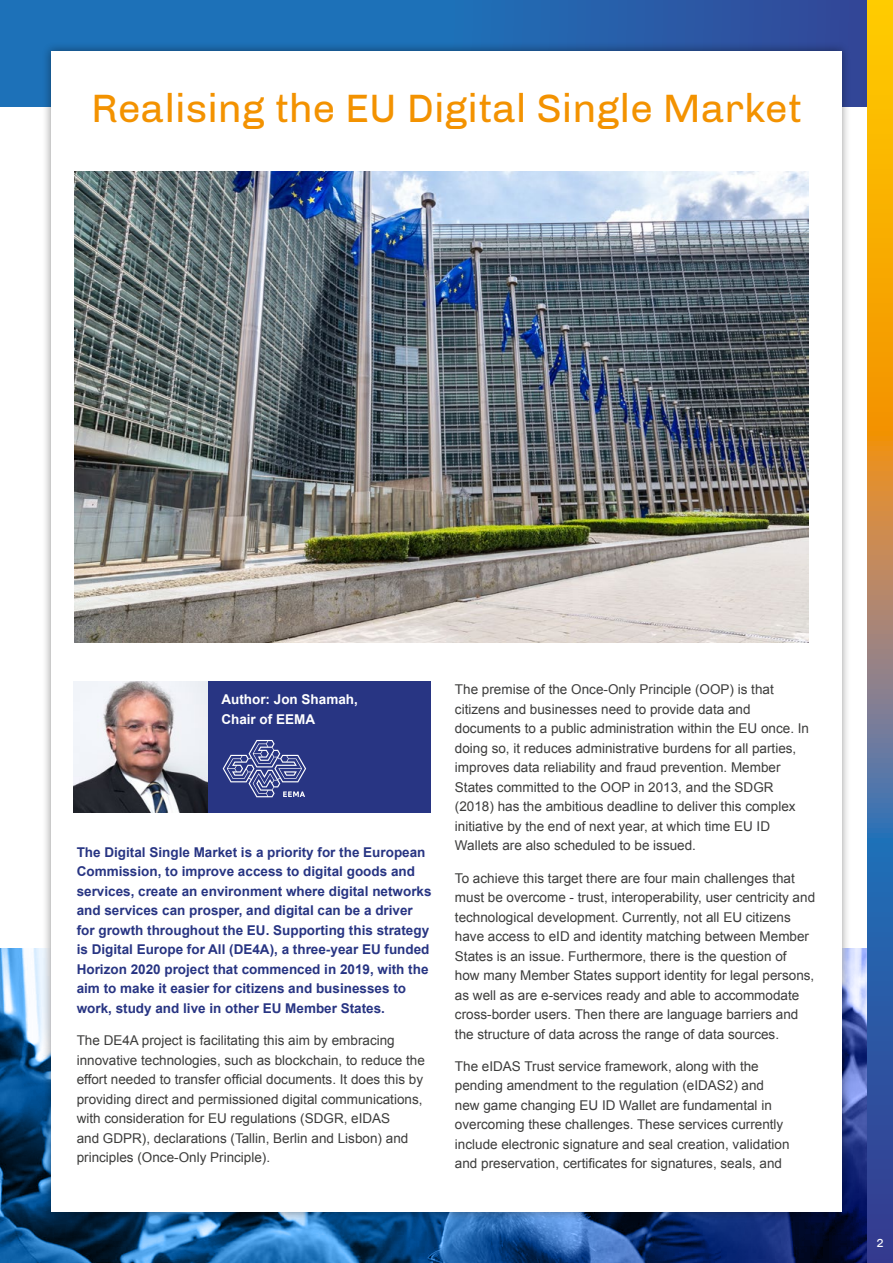
<style>
.page{position:relative;width:893px;height:1263px;background:#fff}
.page>*{position:absolute;margin:0;border:0;box-sizing:border-box;transform-origin:0 0}
.t1{font:40.5px "Chivo";color:#f39200}
.t2{font:13.5px/19.5px "Arial";color:#3c3c3b}
.t3{font:700 13.5px/19.5px "Arial";color:#283583}
.t4{font:700 13.5px/19.5px "Arial";color:#fff}
.t5{font:12px "Chivo";color:#fff}
</style>
<div class="page">
<img style="left:0;top:948px;width:867px;height:315px">
<div style="left:0;top:0;width:893px;height:106px;background:linear-gradient(to right,#177cc0,#2f509e)"></div>
<div style="left:42px;top:42px;width:809px;height:1179px;background:#000;opacity:.4"></div>
<div style="left:51px;top:51px;width:791px;height:1161px;background:#fff"></div>
<svg style="left:867px;top:0;width:26px;height:1263px;background:#96825b"></svg>
<img style="left:74px;top:171px;width:735px;height:471px">
<img style="left:74px;top:682px;width:135px;height:131px">
<div style="left:209px;top:682px;width:222px;height:131px;background:#283583"></div>
<svg style="left:223px;top:740px;width:83px;height:57px"></svg>
<h1 class="t1" style="left:91px;top:84px;width:712px">Realising the EU Digital Single Market</h1>
<p class="t4" style="left:221px;top:690px;width:138px">Author: Jon Shamah,<br>Chair of EEMA</p>
<p class="t3" style="left:77px;top:843px;width:356px">The Digital Single Market is a priority for the European Commission, to improve access to digital goods and services, create an environment where digital networks and services can prosper, and digital can be a driver for growth throughout the EU. Supporting this strategy is Digital Europe for All (DE4A), a three-year EU funded Horizon 2020 project that commenced in 2019, with the aim to make it easier for citizens and businesses to work, study and live in other EU Member States.</p>
<p class="t2" style="left:77px;top:1031px;width:350px">The DE4A project is facilitating this aim by embracing innovative technologies, such as blockchain, to reduce the effort needed to transfer official documents. It does this by providing direct and permissioned digital communications, with consideration for EU regulations (SDGR, eIDAS<br>and GDPR), declarations (Tallin, Berlin and Lisbon) and principles (Once-Only Principle).</p>
<p class="t2" style="left:455px;top:680px;width:356px">The premise of the Once-Only Principle (OOP) is that citizens and businesses need to provide data and documents to a public administration within the EU once. In doing so, it reduces administrative burdens for all parties, improves data reliability and fraud prevention. Member States committed to the OOP in 2013, and the SDGR (2018) has the ambitious deadline to deliver this complex initiative by the end of next year, at which time EU ID Wallets are also scheduled to be issued.</p>
<p class="t2" style="left:455px;top:868px;width:362px">To achieve this target there are four main challenges that must be overcome - trust, interoperability, user centricity and technological development. Currently, not all EU citizens have access to eID and identity matching between Member States is an issue. Furthermore, there is the question of<br>how many Member States support identity for legal persons, as well as are e-services ready and able to accommodate cross-border users. Then there are language barriers and the structure of data across the range of data sources.</p>
<p class="t2" style="left:455px;top:1056px;width:336px">The eIDAS Trust service framework, along with the pending amendment to the regulation (eIDAS2) and new game changing EU ID Wallet are fundamental in overcoming these challenges. These services currently include electronic signature and seal creation, validation and preservation, certificates for signatures, seals, and</p>
<p class="t5" style="left:876px;top:1235px;width:9px">2</p>
</div>
